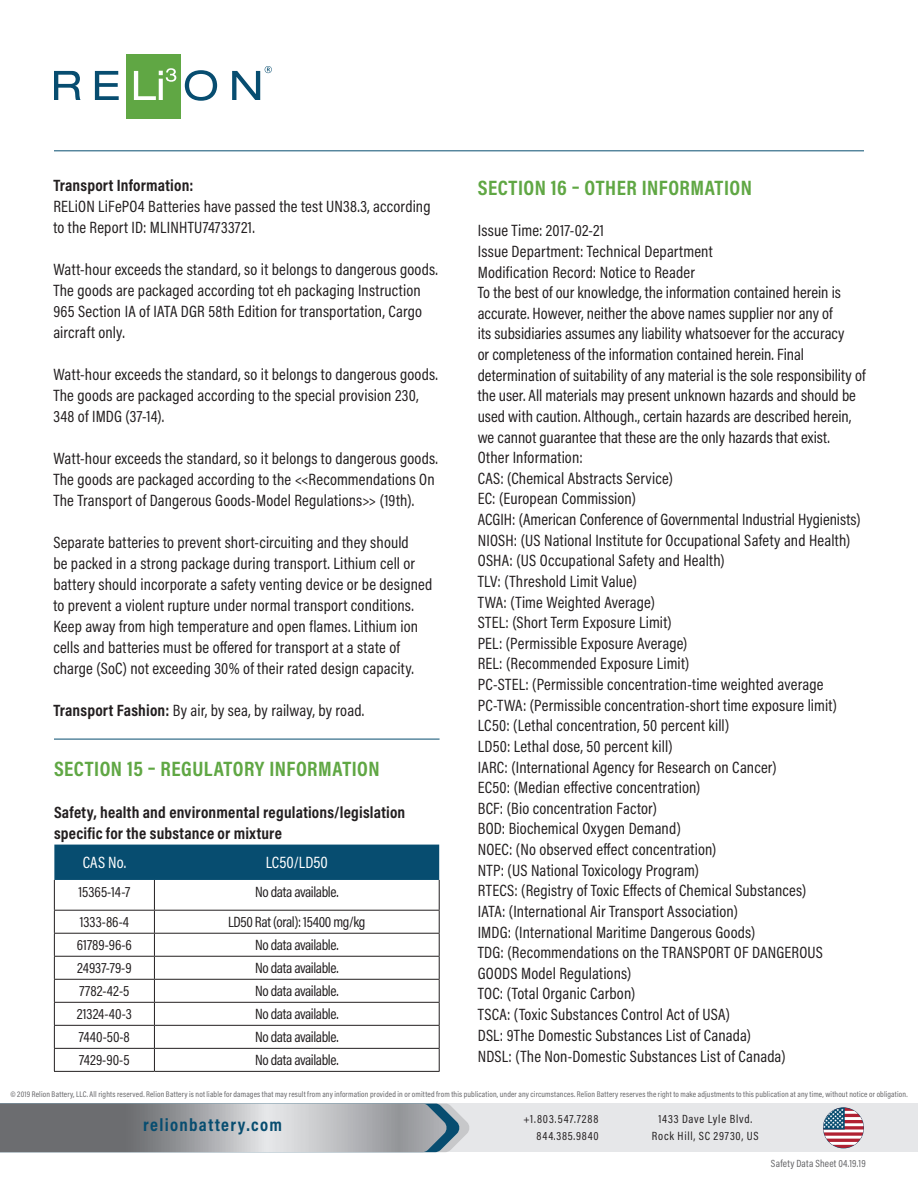
<style>
.page{position:relative;width:918px;height:1188px;background:#fff}
.page>*{position:absolute;margin:0;border:0;box-sizing:border-box;transform-origin:0 0}
.t1{font:700 21px "Acumin Pro Cond";letter-spacing:.025em;color:#60a744}
.t2{font:700 18px "Acumin Pro Cond";letter-spacing:.075em;color:#074d70}
.t3{font:16.5px/21px "Acumin Pro Cond";letter-spacing:.01em;color:#231f20}
.t4{font:700 16.5px/21px "Acumin Pro Cond";letter-spacing:.015em;color:#231f20}
.t5{font:16.5px "Acumin Pro Cond";color:#fff}
.t6{font:15px "Acumin Pro Cond";letter-spacing:-.025em;color:#231f20}
.t7{font:12px/16.5px "Acumin Pro Cond";letter-spacing:.065em;color:#231f20;text-align:right}
.t8{font:10.5px "Acumin Pro Cond";letter-spacing:.025em;color:#636366}
.t9{font:8.25px "Acumin Pro Cond";letter-spacing:.02em;color:#636366}
.s1{font-weight:700}
</style>
<div class="page">
<div style="left:126px;top:54px;width:54px;height:65px;background:#60a744"></div>
<svg style="left:54px;top:71px;width:27px;height:29px"></svg>
<svg style="left:95px;top:71px;width:24px;height:29px"></svg>
<svg style="left:134px;top:68px;width:42px;height:32px"></svg>
<svg style="left:185px;top:70px;width:32px;height:31px"></svg>
<svg style="left:232px;top:66px;width:40px;height:34px"></svg>
<div style="left:0;top:1104px;width:918px;height:48px;background:#e6e7e9"></div>
<svg style="left:0;top:1104px;width:469px;height:48px;background:#9a9da0"></svg>
<hr style="left:54px;top:150px;width:810px;height:1px;background:#074d70">
<svg style="left:823px;top:1107px;width:41px;height:41px"></svg>
<hr style="left:54px;top:739px;width:386px;height:1px;background:#074d70">
<div style="left:54px;top:845px;width:385px;height:35px;background:#074d70"></div>
<hr style="left:54px;top:880px;width:1px;height:30px;background:#231f20">
<hr style="left:154px;top:880px;width:1px;height:30px;background:#231f20">
<hr style="left:439px;top:880px;width:1px;height:30px;background:#231f20">
<hr style="left:54px;top:910px;width:100px;height:1px;background:#231f20">
<hr style="left:154px;top:910px;width:286px;height:1px;background:#231f20">
<hr style="left:54px;top:933px;width:100px;height:1px;background:#231f20">
<hr style="left:154px;top:933px;width:286px;height:1px;background:#231f20">
<hr style="left:54px;top:956px;width:100px;height:1px;background:#231f20">
<hr style="left:154px;top:956px;width:286px;height:1px;background:#231f20">
<hr style="left:54px;top:979px;width:100px;height:1px;background:#231f20">
<hr style="left:154px;top:979px;width:286px;height:1px;background:#231f20">
<hr style="left:54px;top:1002px;width:100px;height:1px;background:#231f20">
<hr style="left:154px;top:1002px;width:286px;height:1px;background:#231f20">
<hr style="left:54px;top:1025px;width:100px;height:1px;background:#231f20">
<hr style="left:154px;top:1025px;width:286px;height:1px;background:#231f20">
<hr style="left:54px;top:1048px;width:100px;height:1px;background:#231f20">
<svg style="left:54px;top:911px;width:1px;height:160px"></svg>
<hr style="left:154px;top:1048px;width:286px;height:1px;background:#231f20">
<svg style="left:154px;top:911px;width:1px;height:160px"></svg>
<svg style="left:439px;top:911px;width:1px;height:160px"></svg>
<hr style="left:54px;top:1071px;width:100px;height:1px;background:#231f20">
<hr style="left:154px;top:1071px;width:286px;height:1px;background:#231f20">
<p class="t4" style="left:53px;top:175px;width:142px">Transport Information:</p>
<p class="t3" style="left:53px;top:196px;width:379px">RELiON LiFePO4 Batteries have passed the test UN38.3, according to the Report ID: MLINHTU74733721.</p>
<p class="t3" style="left:53px;top:259px;width:386px">Watt-hour exceeds the standard, so it belongs to dangerous goods.<br>The goods are packaged according tot eh packaging Instruction 965 Section IA of IATA DGR 58th Edition for transportation, Cargo aircraft only.</p>
<p class="t3" style="left:53px;top:364px;width:386px">Watt-hour exceeds the standard, so it belongs to dangerous goods.<br>The goods are packaged according to the special provision 230,<br>348 of IMDG (37-14).</p>
<p class="t3" style="left:53px;top:448px;width:386px">Watt-hour exceeds the standard, so it belongs to dangerous goods.<br>The goods are packaged according to the &lt;&lt;Recommendations On<br>The Transport of Dangerous Goods-Model Regulations&gt;&gt; (19th).</p>
<p class="t3" style="left:53px;top:532px;width:381px">Separate batteries to prevent short-circuiting and they should<br>be packed in a strong package during transport. Lithium cell or battery should incorporate a safety venting device or be designed to prevent a violent rupture under normal transport conditions.<br>Keep away from high temperature and open flames. Lithium ion cells and batteries must be offered for transport at a state of charge (SoC) not exceeding 30% of their rated design capacity.</p>
<p class="t3" style="left:53px;top:700px;width:312px"><span class="s1">Transport Fashion:</span> By air, by sea, by railway, by road.</p>
<p class="t1" style="left:54px;top:754px;width:327px">SECTION 15 – REGULATORY INFORMATION</p>
<p class="t4" style="left:54px;top:801px;width:353px">Safety, health and environmental regulations/legislation specific for the substance or mixture</p>
<p class="t5" style="left:83px;top:852px;width:45px">CAS No.</p>
<p class="t5" style="left:266px;top:852px;width:63px">LC50/LD50</p>
<p class="t6" style="left:78px;top:882px;width:53px">15365-14-7</p>
<p class="t6" style="left:255px;top:882px;width:85px">No data available.</p>
<p class="t6" style="left:80px;top:912px;width:51px">1333-86-4</p>
<p class="t6" style="left:228px;top:912px;width:139px">LD50 Rat (oral): 15400 mg/kg</p>
<p class="t6" style="left:77px;top:935px;width:57px">61789-96-6</p>
<p class="t6" style="left:255px;top:935px;width:85px">No data available.</p>
<p class="t6" style="left:77px;top:958px;width:56px">24937-79-9</p>
<p class="t6" style="left:255px;top:958px;width:85px">No data available.</p>
<p class="t6" style="left:79px;top:981px;width:51px">7782-42-5</p>
<p class="t6" style="left:255px;top:981px;width:85px">No data available.</p>
<p class="t6" style="left:77px;top:1004px;width:57px">21324-40-3</p>
<p class="t6" style="left:255px;top:1004px;width:85px">No data available.</p>
<p class="t6" style="left:79px;top:1027px;width:53px">7440-50-8</p>
<p class="t6" style="left:255px;top:1027px;width:85px">No data available.</p>
<p class="t6" style="left:79px;top:1051px;width:52px">7429-90-5</p>
<p class="t6" style="left:255px;top:1051px;width:85px">No data available.</p>
<p class="t1" style="left:478px;top:174px;width:276px">SECTION 16 – OTHER INFORMATION</p>
<p class="t3" style="left:478px;top:220px;width:128px">Issue Time: 2017-02-21</p>
<p class="t3" style="left:478px;top:240px;width:236px">Issue Department: Technical Department</p>
<p class="t3" style="left:478px;top:261px;width:219px">Modification Record: Notice to Reader</p>
<p class="t3" style="left:478px;top:282px;width:389px">To the best of our knowledge, the information contained herein is accurate. However, neither the above names supplier nor any of<br>its subsidiaries assumes any liability whatsoever for the accuracy<br>or completeness of the information contained herein. Final determination of suitability of any material is the sole responsibility of the user. All materials may present unknown hazards and should be used with caution. Although., certain hazards are described herein, we cannot guarantee that these are the only hazards that exist.</p>
<p class="t3" style="left:478px;top:447px;width:106px">Other Information:</p>
<p class="t3" style="left:478px;top:467px;width:197px">CAS: (Chemical Abstracts Service)</p>
<p class="t3" style="left:478px;top:488px;width:160px">EC: (European Commission)</p>
<p class="t3" style="left:478px;top:509px;width:384px">ACGIH: (American Conference of Governmental Industrial Hygienists)</p>
<p class="t3" style="left:478px;top:529px;width:374px">NIOSH: (US National Institute for Occupational Safety and Health)</p>
<p class="t3" style="left:478px;top:550px;width:249px">OSHA: (US Occupational Safety and Health)</p>
<p class="t3" style="left:478px;top:570px;width:161px">TLV: (Threshold Limit Value)</p>
<p class="t3" style="left:478px;top:591px;width:179px">TWA: (Time Weighted Average)</p>
<p class="t3" style="left:478px;top:612px;width:196px">STEL: (Short Term Exposure Limit)</p>
<p class="t3" style="left:478px;top:632px;width:211px">PEL: (Permissible Exposure Average)</p>
<p class="t3" style="left:478px;top:653px;width:213px">REL: (Recommended Exposure Limit)</p>
<p class="t3" style="left:478px;top:674px;width:347px">PC-STEL: (Permissible concentration-time weighted average</p>
<p class="t3" style="left:478px;top:694px;width:361px">PC-TWA: (Permissible concentration-short time exposure limit)</p>
<p class="t3" style="left:478px;top:715px;width:253px">LC50: (Lethal concentration, 50 percent kill)</p>
<p class="t3" style="left:478px;top:735px;width:197px">LD50: Lethal dose, 50 percent kill)</p>
<p class="t3" style="left:478px;top:756px;width:300px">IARC: (International Agency for Research on Cancer)</p>
<p class="t3" style="left:478px;top:777px;width:224px">EC50: (Median effective concentration)</p>
<p class="t3" style="left:478px;top:797px;width:181px">BCF: (Bio concentration Factor)</p>
<p class="t3" style="left:478px;top:818px;width:205px">BOD: Biochemical Oxygen Demand)</p>
<p class="t3" style="left:478px;top:839px;width:240px">NOEC: (No observed effect concentration)</p>
<p class="t3" style="left:478px;top:859px;width:223px">NTP: (US National Toxicology Program)</p>
<p class="t3" style="left:478px;top:880px;width:330px">RTECS: (Registry of Toxic Effects of Chemical Substances)</p>
<p class="t3" style="left:478px;top:900px;width:262px">IATA: (International Air Transport Association)</p>
<p class="t3" style="left:478px;top:921px;width:279px">IMDG: (International Maritime Dangerous Goods)</p>
<p class="t3" style="left:478px;top:942px;width:347px">TDG: (Recommendations on the TRANSPORT OF DANGEROUS<br>GOODS Model Regulations)</p>
<p class="t3" style="left:478px;top:983px;width:159px">TOC: (Total Organic Carbon)</p>
<p class="t3" style="left:478px;top:1004px;width:254px">TSCA: (Toxic Substances Control Act of USA)</p>
<p class="t3" style="left:478px;top:1024px;width:275px">DSL: 9The Domestic Substances List of Canada)</p>
<p class="t3" style="left:478px;top:1045px;width:309px">NDSL: (The Non-Domestic Substances List of Canada)</p>
<p class="t9" style="left:10px;top:1089px;width:899px">© 2019 Relion Battery, LLC. All rights reserved. Relion Battery is not liable for damages that may result from any information provided in or omitted from this publication, under any circumstances. Relion Battery reserves the right to make adjustments to this publication at any time, without notice or obligation.</p>
<p class="t2" style="left:143px;top:1113px;width:140px">relionbattery.com</p>
<p class="t7" style="left:524px;top:1111px;width:77px">+1.803.547.7288<br>844.385.9840</p>
<p class="t7" style="left:652px;top:1111px;width:108px;text-align:center">1433 Dave Lyle Blvd.<br>Rock Hill, SC 29730, US</p>
<p class="t8" style="left:771px;top:1156px;width:96px">Safety Data Sheet 04.19.19</p>
</div>
